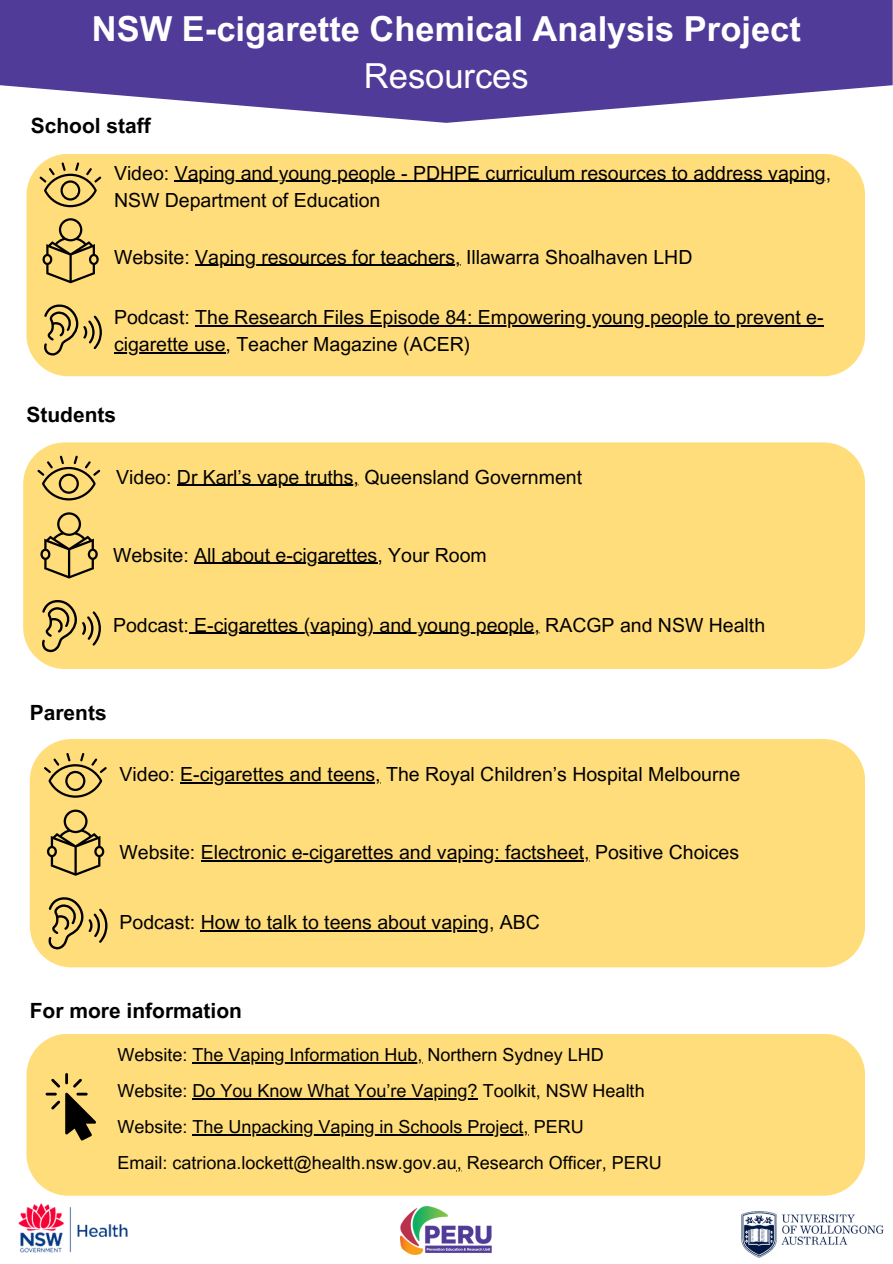
<style>
.page{position:relative;width:893px;height:1264px;background:#fff}
.page>*{position:absolute;margin:0;border:0;box-sizing:border-box;transform-origin:0 0}
.t1{font:700 34.5px "Arial MT Pro";color:#fff}
.t2{font:34.5px "Arial MT Pro";color:#fff}
.t3{font:700 21px "Arial MT Pro";color:#000}
.t4{font:19.5px/27px "Arial MT Pro";color:#000}
.t5{font:18px "Arial MT Pro";color:#000}
</style>
<div class="page">
<svg style="left:0;top:0;width:892px;height:123px;fill:#513b98"></svg>
<img style="left:400px;top:1206px;width:92px;height:47px">
<div style="left:26px;top:1034px;width:839px;height:161px;background:#ffdd7a"></div>
<img style="left:690px;top:1152px;width:194px;height:106px">
<div style="left:26px;top:154px;width:839px;height:222px;background:#ffdd7a;border-radius:42px"></div>
<svg style="left:42px;top:218px;width:57px;height:65px"></svg>
<svg style="left:44px;top:304px;width:58px;height:51px"></svg>
<svg style="left:39px;top:162px;width:62px;height:45px"></svg>
<div style="left:30px;top:739px;width:835px;height:228px;background:#ffdd7a;border-radius:42px"></div>
<div style="left:23px;top:442px;width:842px;height:227px;background:#ffdd7a;border-radius:42px"></div>
<svg style="left:40px;top:512px;width:58px;height:66px"></svg>
<svg style="left:42px;top:600px;width:59px;height:52px"></svg>
<svg style="left:37px;top:455px;width:63px;height:45px"></svg>
<svg style="left:47px;top:809px;width:57px;height:66px"></svg>
<svg style="left:48px;top:897px;width:59px;height:52px"></svg>
<svg style="left:44px;top:753px;width:63px;height:44px"></svg>
<svg style="left:46px;top:1073px;width:50px;height:67px;background:#b39b56"></svg>
<img style="left:18px;top:1203px;width:110px;height:50px">
<hr style="left:175px;top:181px;width:650px;height:1px;background:#000">
<hr style="left:195px;top:265px;width:265px;height:1px;background:#000">
<hr style="left:195px;top:325px;width:628px;height:1px;background:#000">
<hr style="left:114px;top:352px;width:111px;height:1px;background:#000">
<hr style="left:177px;top:485px;width:182px;height:1px;background:#000">
<hr style="left:194px;top:563px;width:183px;height:1px;background:#000">
<hr style="left:189px;top:633px;width:351px;height:1px;background:#000">
<hr style="left:180px;top:782px;width:200px;height:1px;background:#000">
<hr style="left:201px;top:860px;width:388px;height:1px;background:#000">
<hr style="left:201px;top:930px;width:288px;height:1px;background:#000">
<hr style="left:192px;top:1062px;width:230px;height:1px;background:#000">
<hr style="left:192px;top:1098px;width:285px;height:1px;background:#000">
<hr style="left:192px;top:1134px;width:336px;height:1px;background:#000">
<p class="t1" style="left:92px;top:16px;width:710px">NSW E-cigarette Chemical Analysis Project</p>
<p class="t2" style="left:364px;top:63px;width:166px">Resources</p>
<p class="t3" style="left:31px;top:118px;width:122px">School staff</p>
<p class="t4" style="left:114px;top:162px;width:718px">Video: Vaping and young people - PDHPE curriculum resources to address vaping,<br>NSW Department of Education</p>
<p class="t4" style="left:114px;top:246px;width:580px">Website: Vaping resources for teachers, Illawarra Shoalhaven LHD</p>
<p class="t4" style="left:114px;top:306px;width:711px">Podcast: The Research Files Episode 84: Empowering young people to prevent e&shy;cigarette use, Teacher Magazine (ACER)</p>
<p class="t3" style="left:26px;top:407px;width:91px">Students</p>
<p class="t4" style="left:116px;top:465px;width:467px">Video: Dr Karl’s vape truths, Queensland Government</p>
<p class="t4" style="left:113px;top:544px;width:375px">Website: All about e-cigarettes, Your Room</p>
<p class="t4" style="left:113px;top:614px;width:653px">Podcast: E-cigarettes (vaping) and young people, RACGP and NSW Health</p>
<p class="t3" style="left:30px;top:704px;width:78px">Parents</p>
<p class="t4" style="left:120px;top:763px;width:622px">Video: E-cigarettes and teens, The Royal Children’s Hospital Melbourne</p>
<p class="t4" style="left:120px;top:841px;width:621px">Website: Electronic e-cigarettes and vaping: factsheet, Positive Choices</p>
<p class="t4" style="left:120px;top:911px;width:422px">Podcast: How to talk to teens about vaping, ABC</p>
<p class="t3" style="left:30px;top:1002px;width:214px">For more information</p>
<p class="t5" style="left:117px;top:1048px;width:487px">Website: The Vaping Information Hub, Northern Sydney LHD</p>
<p class="t5" style="left:117px;top:1084px;width:528px">Website: Do You Know What You’re Vaping? Toolkit, NSW Health</p>
<p class="t5" style="left:117px;top:1120px;width:467px">Website: The Unpacking Vaping in Schools Project, PERU</p>
<p class="t5" style="left:117px;top:1156px;width:546px">Email: catriona.lockett@health.nsw.gov.au, Research Officer, PERU</p>
</div>
